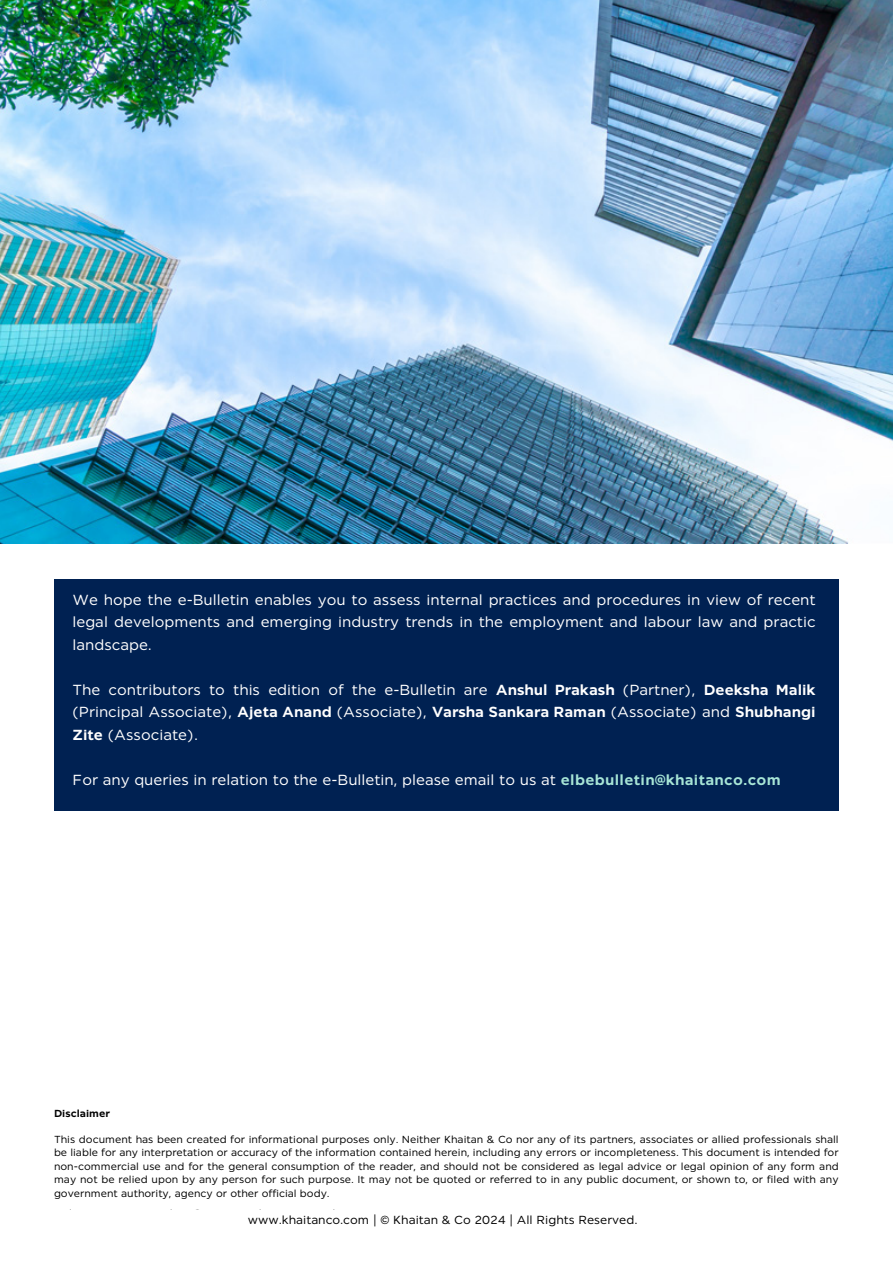
<style>
.page{position:relative;width:893px;height:1263px;background:#fff}
.page>*{position:absolute;margin:0;border:0;box-sizing:border-box;transform-origin:0 0}
.t1{font:15px/22.5px "Khaitan";color:#fff;text-align:justify}
.t2{font:12px "Khaitan";color:#000}
.t3{font:10.5px/13.5px "Khaitan";color:#000;text-align:justify}
.t4{font:700 10.5px "Khaitan";color:#000}
.s1{font-weight:700}
.s2{font-weight:700;color:#a7e5d6}
</style>
<div class="page">
<div style="left:54px;top:579px;width:785px;height:231px;background:#002152"></div>
<img style="left:0;top:0;width:893px;height:543px">
<h1 class="t1" style="left:72px;top:588px;width:745px">We hope the e-Bulletin enables you to assess internal practices and procedures in view of recent legal developments and emerging industry trends in the employment and labour law and practic landscape.</h1>
<h1 class="t1" style="left:72px;top:678px;width:745px">The contributors to this edition of the e-Bulletin are <span class="s1">Anshul Prakash</span> (Partner), <span class="s1">Deeksha Malik </span>(Principal Associate), <span class="s1">Ajeta Anand</span> (Associate), <span class="s1">Varsha Sankara Raman</span> (Associate) and <span class="s1">Shubhangi Zite</span> (Associate).</h1>
<h1 class="t1" style="left:72px;top:768px;width:710px">For any queries in relation to the e-Bulletin, please email to us at <span class="s2">elbebulletin@khaitanco.com</span></h1>
<p class="t4" style="left:54px;top:1107px;width:57px">Disclaimer</p>
<p class="t3" style="left:54px;top:1132px;width:786px">This document has been created for informational purposes only. Neither Khaitan &amp; Co nor any of its partners, associates or allied professionals shall be liable for any interpretation or accuracy of the information contained herein, including any errors or incompleteness. This document is intended for non-commercial use and for the general consumption of the reader, and should not be considered as legal advice or legal opinion of any form and may not be relied upon by any person for such purpose. It may not be quoted or referred to in any public document, or shown to, or filed with any government authority, agency or other official body.</p>
<p class="t2" style="left:248px;top:1213px;width:391px">www.khaitanco.com | © Khaitan &amp; Co 2024 | All Rights Reserved.</p>
</div>
